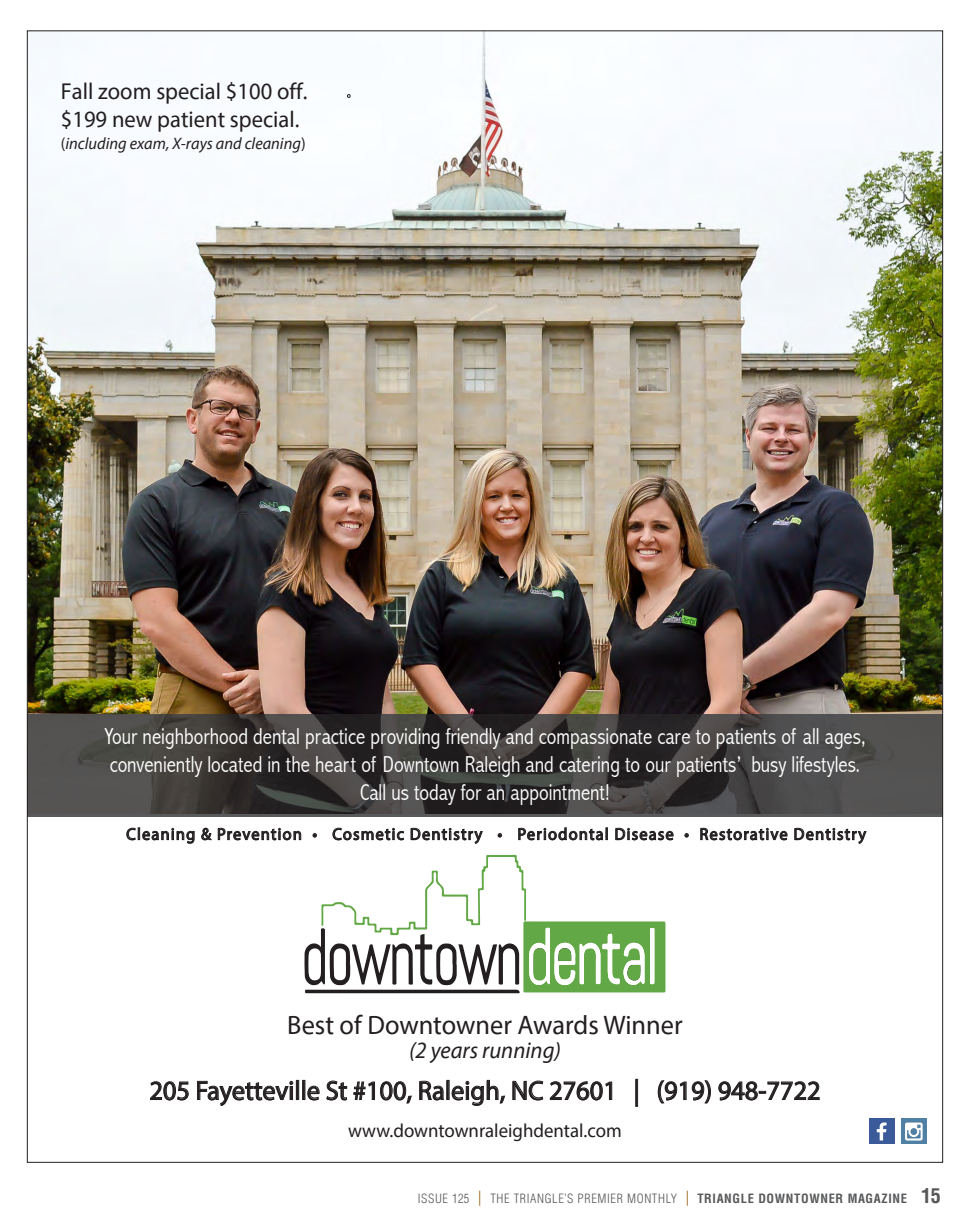
<style>
.page{position:relative;width:971px;height:1230px;background:#fff}
.page>*{position:absolute;margin:0;border:0;box-sizing:border-box;transform-origin:0 0}
.t1{font:26.88px "Myriad Pro";color:#231f20}
.t2{font:300 condensed 23.12px/27.8px "Abadi";color:#fff;text-align:center}
.t3{font:23.12px/27.8px "Myriad Pro";color:#231f20}
.t4{font:italic 23.12px "Myriad Pro";color:#231f20}
.t5{font:19.25px "Myriad Pro";color:#231f20}
.t6{font:16.62px "Myriad Pro";letter-spacing:.075em;color:#231f20}
.t7{font:italic 16.62px "Myriad Pro";color:#231f20}
.t8{font:300 condensed 12.5px "Helvetica LT Std";letter-spacing:.05em;color:#57585a}
.s1{font-style:normal}
.s2{font-size:15px;color:#8f5200}
.s3{font-weight:700}
.s4{font-weight:700;font-size:20px}
</style>
<div class="page">
<img style="left:29px;top:32px;width:912px;height:682px">
<img style="left:29px;top:714px;width:912px;height:100px">
<hr style="left:27px;top:814px;width:916px;height:3px;background:#58595b">
<div style="left:901px;top:1118px;width:25px;height:26px;background:#5180a5"></div>
<svg style="left:905px;top:1122px;width:18px;height:18px"></svg>
<div style="left:869px;top:1118px;width:25px;height:26px;background:#3a5a99"></div>
<svg style="left:877px;top:1122px;width:10px;height:18px"></svg>
<svg style="left:150px;top:1081px;width:39px;height:19px"></svg>
<svg style="left:197px;top:1080px;width:96px;height:26px"></svg>
<div style="left:296px;top:1080px;width:3px;height:20px;border:1px solid #231f20"></div>
<div style="left:302px;top:1080px;width:3px;height:20px;border:1px solid #231f20"></div>
<svg style="left:307px;top:1085px;width:13px;height:15px"></svg>
<svg style="left:326px;top:1080px;width:21px;height:20px"></svg>
<svg style="left:353px;top:1081px;width:59px;height:22px"></svg>
<svg style="left:419px;top:1080px;width:25px;height:20px"></svg>
<svg style="left:451px;top:1080px;width:54px;height:26px"></svg>
<svg style="left:512px;top:1080px;width:31px;height:20px"></svg>
<svg style="left:549px;top:1081px;width:63px;height:19px"></svg>
<div style="left:635px;top:1079px;width:3px;height:27px;border:1px solid #231f20"></div>
<svg style="left:658px;top:1080px;width:53px;height:23px"></svg>
<svg style="left:718px;top:1081px;width:102px;height:19px"></svg>
<svg style="left:347px;top:94px;width:3px;height:4px"></svg>
<svg style="left:126px;top:827px;width:69px;height:17px"></svg>
<svg style="left:201px;top:827px;width:11px;height:13px"></svg>
<svg style="left:218px;top:810px;width:456px;height:183px"></svg>
<svg style="left:685px;top:833px;width:4px;height:4px"></svg>
<svg style="left:700px;top:827px;width:88px;height:14px"></svg>
<svg style="left:794px;top:827px;width:73px;height:17px"></svg>
<p class="t3" style="left:61px;top:77px;width:248px">Fall zoom special $100 off. $199 new patient special.</p>
<p class="t7" style="left:61px;top:134px;width:246px"><span class="s1">(</span>including exam, X-rays and cleaning<span class="s1">)</span></p>
<p class="t2" style="left:104px;top:722px;width:763px">Your neighborhood dental practice providing friendly and compassionate care to patients of all ages, conveniently located in the heart of Downtown Raleigh and catering to our patients’ busy lifestyles.<br>Call us today for an appointment!</p>
<p class="t6" style="left:126px;top:824px;width:741px">Cleaning &amp; Prevention • Cosmetic Dentistry • Periodontal Disease • Restorative Dentistry</p>
<p class="t1" style="left:287px;top:1008px;width:397px">Best of Downtowner Awards Winner</p>
<p class="t4" style="left:409px;top:1035px;width:153px">(2 years running)</p>
<p class="t1" style="left:149px;top:1074px;width:673px">205 Fayetteville St #100, Raleigh, NC 27601 | (919) 948-7722</p>
<p class="t5" style="left:348px;top:1118px;width:275px">www.downtownraleighdental.com</p>
<p class="t8" style="left:418px;top:1190px;width:525px">ISSUE 125 <span class="s2">|</span> THE TRIANGLE’S PREMIER MONTHLY <span class="s2">|</span> <span class="s3">TRIANGLE DOWNTOWNER MAGAZINE</span> <span class="s4">15</span></p>
</div>
